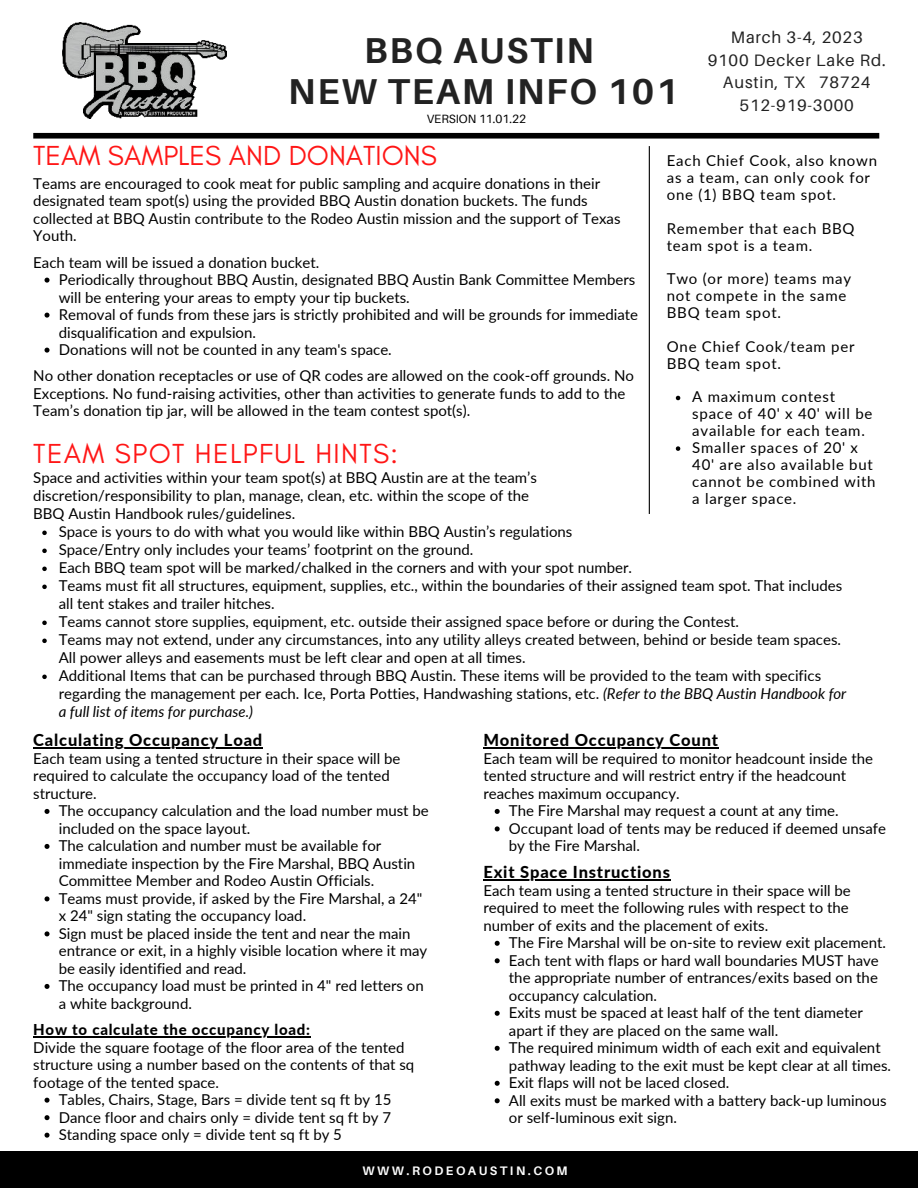
<style>
.page{position:relative;width:918px;height:1188px;background:#fff}
.page>*{position:absolute;margin:0;border:0;box-sizing:border-box;transform-origin:0 0}
.t1{font:700 36px/41.7px "Aileron";letter-spacing:.05em;color:#222;text-align:center}
.t2{font:28.05px "Glacial Indifference";color:#ff1616}
.t3{font:28.05px "Glacial Indifference";letter-spacing:.05em;color:#ff1616}
.t4{font:16.65px/22.5px "Aileron";letter-spacing:.05em;color:#222;text-align:center}
.t5{font:800 16.5px "Lato";letter-spacing:.05em;color:#000}
.t6{font:15px/17.5px "Lato";color:#000}
.t7{font:15px/17px "Lato";letter-spacing:.05em;color:#000}
.t8{font:800 15px "Lato";letter-spacing:.05em;color:#000}
.t9{font:700 12.3px "Aileron";letter-spacing:.2em;color:#fcfcfc}
.t10{font:12px "Aileron";color:#000}
.s1{font-style:italic}
</style>
<div class="page">
<div style="left:0;top:1151px;width:918px;height:37px;background:#000"></div>
<img style="left:62px;top:22px;width:165px;height:97px">
<div style="left:33px;top:133px;width:846px;height:6px;background:#000"></div>
<hr style="left:649px;top:146px;width:1px;height:368px;background:#000">
<svg style="left:45px;top:278px;width:5px;height:5px"></svg>
<svg style="left:45px;top:313px;width:5px;height:5px"></svg>
<svg style="left:45px;top:348px;width:5px;height:5px"></svg>
<svg style="left:42px;top:531px;width:5px;height:4px"></svg>
<svg style="left:42px;top:549px;width:5px;height:4px"></svg>
<svg style="left:42px;top:567px;width:5px;height:4px"></svg>
<svg style="left:42px;top:585px;width:5px;height:4px"></svg>
<svg style="left:42px;top:621px;width:5px;height:4px"></svg>
<svg style="left:42px;top:639px;width:5px;height:4px"></svg>
<svg style="left:42px;top:675px;width:5px;height:4px"></svg>
<svg style="left:676px;top:396px;width:4px;height:4px"></svg>
<svg style="left:676px;top:446px;width:4px;height:5px"></svg>
<svg style="left:45px;top:809px;width:5px;height:5px"></svg>
<svg style="left:45px;top:844px;width:5px;height:5px"></svg>
<svg style="left:45px;top:896px;width:5px;height:5px"></svg>
<svg style="left:45px;top:931px;width:5px;height:5px"></svg>
<svg style="left:45px;top:984px;width:5px;height:5px"></svg>
<svg style="left:45px;top:1098px;width:5px;height:5px"></svg>
<svg style="left:45px;top:1115px;width:5px;height:5px"></svg>
<svg style="left:45px;top:1133px;width:5px;height:5px"></svg>
<hr style="left:33px;top:748px;width:230px;height:1px;background:#000">
<hr style="left:33px;top:1036px;width:278px;height:2px;background:#000">
<svg style="left:495px;top:809px;width:5px;height:5px"></svg>
<svg style="left:495px;top:826px;width:5px;height:5px"></svg>
<svg style="left:495px;top:941px;width:5px;height:5px"></svg>
<svg style="left:495px;top:958px;width:5px;height:5px"></svg>
<svg style="left:495px;top:1011px;width:5px;height:5px"></svg>
<svg style="left:495px;top:1046px;width:5px;height:5px"></svg>
<svg style="left:495px;top:1081px;width:5px;height:5px"></svg>
<svg style="left:495px;top:1098px;width:5px;height:5px"></svg>
<hr style="left:483px;top:748px;width:236px;height:1px;background:#000">
<hr style="left:483px;top:880px;width:188px;height:1px;background:#000">
<h1 class="t1" style="left:288px;top:30px;width:392px">BBQ AUSTIN<br>NEW TEAM INFO 101</h1>
<p class="t10" style="left:427px;top:112px;width:101px">VERSION 11.01.22</p>
<p class="t4" style="left:708px;top:27px;width:179px">March 3-4, 2023<br>9100 Decker Lake Rd.<br>Austin, TX 78724<br>512-919-3000</p>
<h2 class="t2" style="left:33px;top:140px;width:405px">TEAM SAMPLES AND DONATIONS</h2>
<p class="t6" style="left:33px;top:174px;width:589px">Teams are encouraged to cook meat for public sampling and acquire donations in their designated team spot(s) using the provided BBQ Austin donation buckets. The funds collected at BBQ Austin contribute to the Rodeo Austin mission and the support of Texas Youth.</p>
<p class="t6" style="left:33px;top:253px;width:288px">Each team will be issued a donation bucket.</p>
<p class="t6" style="left:59px;top:270px;width:581px">Periodically throughout BBQ Austin, designated BBQ Austin Bank Committee Members will be entering your areas to empty your tip buckets.<br>Removal of funds from these jars is strictly prohibited and will be grounds for immediate disqualification and expulsion.<br>Donations will not be counted in any team's space.</p>
<p class="t6" style="left:33px;top:367px;width:602px">No other donation receptacles or use of QR codes are allowed on the cook-off grounds. No<br>Exceptions. No fund-raising activities, other than activities to generate funds to add to the<br>Team’s donation tip jar, will be allowed in the team contest spot(s).</p>
<h2 class="t3" style="left:33px;top:438px;width:366px">TEAM SPOT HELPFUL HINTS:</h2>
<p class="t6" style="left:33px;top:468px;width:505px;line-height:18px">Space and activities within your team spot(s) at BBQ Austin are at the team’s discretion/responsibility to plan, manage, clean, etc. within the scope of the<br>BBQ Austin Handbook rules/guidelines.</p>
<p class="t7" style="left:667px;top:152px;width:212px">Each Chief Cook, also known as a team, can only cook for one (1) BBQ team spot.</p>
<p class="t7" style="left:667px;top:219px;width:189px">Remember that each BBQ team spot is a team.</p>
<p class="t7" style="left:667px;top:270px;width:186px">Two (or more) teams may not compete in the same<br>BBQ team spot.</p>
<p class="t7" style="left:667px;top:337px;width:189px">One Chief Cook/team per<br>BBQ team spot.</p>
<p class="t7" style="left:692px;top:388px;width:185px">A maximum contest space of 40' x 40' will be available for each team.<br>Smaller spaces of 20' x<br>40' are also available but cannot be combined with a larger space.</p>
<p class="t6" style="left:59px;top:522px;width:789px;line-height:18px">Space is yours to do with what you would like within BBQ Austin’s regulations<br>Space/Entry only includes your teams’ footprint on the ground.<br>Each BBQ team spot will be marked/chalked in the corners and with your spot number.<br>Teams must fit all structures, equipment, supplies, etc., within the boundaries of their assigned team spot. That includes all tent stakes and trailer hitches.<br>Teams cannot store supplies, equipment, etc. outside their assigned space before or during the Contest.<br>Teams may not extend, under any circumstances, into any utility alleys created between, behind or beside team spaces.<br>All power alleys and easements must be left clear and open at all times.<br>Additional Items that can be purchased through BBQ Austin. These items will be provided to the team with specifics regarding the management per each. Ice, Porta Potties, Handwashing stations, etc. <span class="s1">(Refer to the BBQ Austin Handbook for a full list of items for purchase.)</span></p>
<p class="t5" style="left:33px;top:728px;width:231px">Calculating Occupancy Load</p>
<p class="t6" style="left:33px;top:749px;width:369px">Each team using a tented structure in their space will be required to calculate the occupancy load of the tented structure.</p>
<p class="t6" style="left:59px;top:802px;width:372px">The occupancy calculation and the load number must be included on the space layout.<br>The calculation and number must be available for immediate inspection by the Fire Marshal, BBQ Austin Committee Member and Rodeo Austin Officials.<br>Teams must provide, if asked by the Fire Marshal, a 24" x 24" sign stating the occupancy load.<br>Sign must be placed inside the tent and near the main entrance or exit, in a highly visible location where it may be easily identified and read.<br>The occupancy load must be printed in 4" red letters on a white background.</p>
<p class="t8" style="left:33px;top:1019px;width:278px">How to calculate the occupancy load:</p>
<p class="t6" style="left:33px;top:1038px;width:383px">Divide the square footage of the floor area of the tented structure using a number based on the contents of that sq footage of the tented space.</p>
<p class="t6" style="left:59px;top:1090px;width:334px;text-align:justify">Tables, Chairs, Stage, Bars = divide tent sq ft by 15<br>Dance floor and chairs only = divide tent sq ft by 7<br>Standing space only = divide tent sq ft by 5</p>
<p class="t5" style="left:483px;top:728px;width:236px">Monitored Occupancy Count</p>
<p class="t6" style="left:483px;top:749px;width:391px">Each team will be required to monitor headcount inside the tented structure and will restrict entry if the headcount reaches maximum occupancy.</p>
<p class="t6" style="left:509px;top:802px;width:379px">The Fire Marshal may request a count at any time.<br>Occupant load of tents may be reduced if deemed unsafe by the Fire Marshal.</p>
<p class="t5" style="left:483px;top:860px;width:188px">Exit Space Instructions</p>
<p class="t6" style="left:483px;top:881px;width:369px">Each team using a tented structure in their space will be required to meet the following rules with respect to the number of exits and the placement of exits.</p>
<p class="t6" style="left:509px;top:933px;width:384px">The Fire Marshal will be on-site to review exit placement.<br>Each tent with flaps or hard wall boundaries MUST have the appropriate number of entrances/exits based on the occupancy calculation.<br>Exits must be spaced at least half of the tent diameter apart if they are placed on the same wall.<br>The required minimum width of each exit and equivalent pathway leading to the exit must be kept clear at all times.<br>Exit flaps will not be laced closed.<br>All exits must be marked with a battery back-up luminous or self-luminous exit sign.</p>
<p class="t9" style="left:363px;top:1164px;width:207px">WWW.RODEOAUSTIN.COM</p>
</div>
